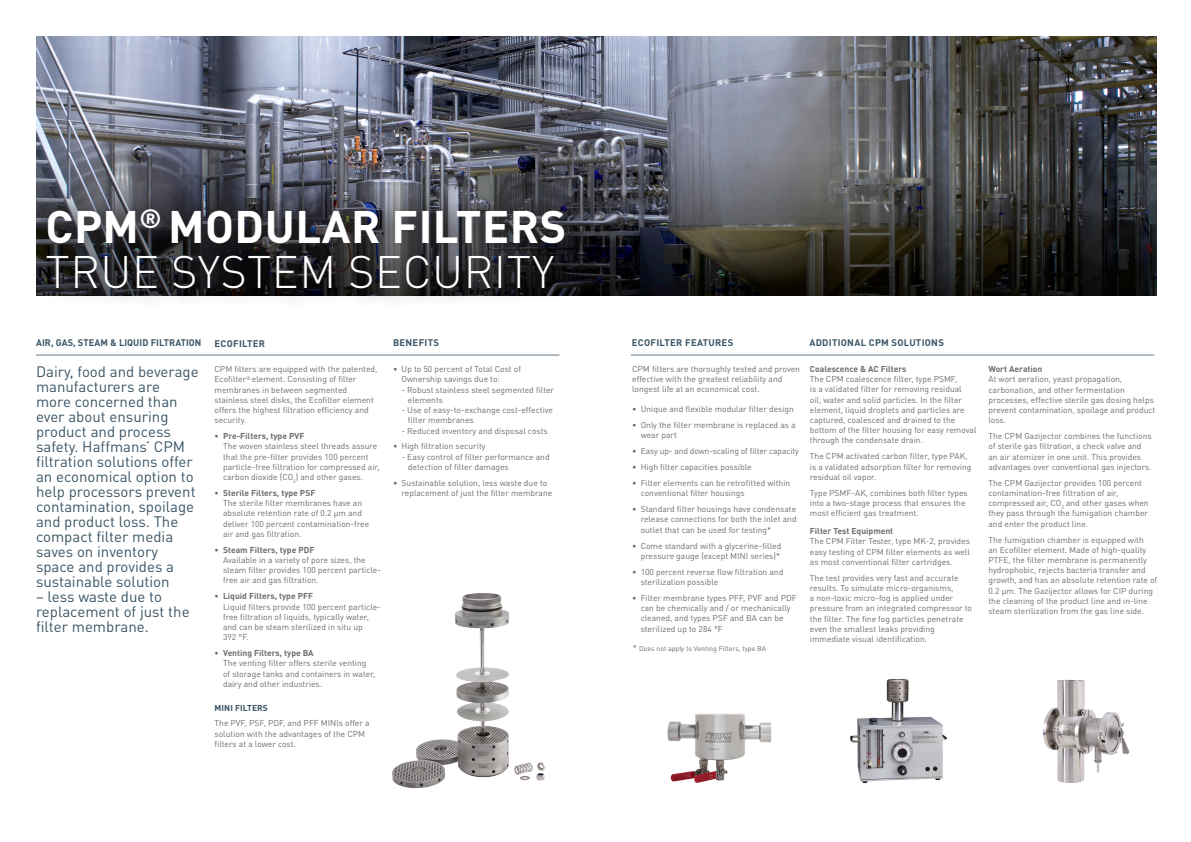
<style>
.page{position:relative;width:1191px;height:842px;background:#fff}
.page>*{position:absolute;margin:0;border:0;box-sizing:border-box;transform-origin:0 0}
.BrandedProductLine_T{font:700 45px "DIN Pro";letter-spacing:.01em;color:#fff}
.BrandedProductLine_T-2{font:300 45px "DIN Pro";letter-spacing:.01em;color:#fff}
.Introduction{font:15px/15px "DIN Pro";color:#3b5566}
.C_SubTitleBodyCopy{font:700 9.5px "DIN Pro";letter-spacing:.03em;color:#3b5566}
.C_SubTitleBodyCopy-2{font:700 9.5px "DIN Pro";letter-spacing:.01em;color:#3b5566}
.C_BodyCopy{font:8.5px/10.2px "DIN Pro";color:#6c6d70}
.C_BodyCopy-2{font:700 8.5px "DIN Pro";letter-spacing:.01em;color:#3b5566}
.C_BodyCopy-3{font:7px "DIN Pro";color:#6c6d70}
.s1{font-weight:700}
.s2{font-size:8.5px}
</style>
<div class="page">
<hr style="left:36px;top:355px;width:523px;height:1px;background:#687a8a">
<img style="left:36px;top:36px;width:1120px;height:259px">
<svg style="left:36px;top:193px;width:552px;height:106px;background:#35353a"></svg>
<img style="left:392px;top:593px;width:154px;height:196px">
<img style="left:667px;top:713px;width:105px;height:70px">
<img style="left:850px;top:679px;width:97px;height:105px">
<img style="left:1043px;top:679px;width:87px;height:104px">
<hr style="left:631px;top:355px;width:523px;height:1px;background:#687a8a">
<p class="BrandedProductLine_T" style="left:46px;top:189px;width:522px">CPM<sup>®</sup> MODULAR FILTERS</p>
<p class="BrandedProductLine_T-2" style="left:46px;top:237px;width:510px">TRUE SYSTEM SECURITY</p>
<p class="C_SubTitleBodyCopy-2" style="left:36px;top:335px;width:167px">AIR, GAS, STEAM &amp; LIQUID FILTRATION</p>
<p class="C_SubTitleBodyCopy" style="left:393px;top:335px;width:48px">BENEFITS</p>
<p class="C_BodyCopy" style="left:214px;top:363px;width:164px">CPM filters are equipped with the patented, Ecofilter<sup>®</sup> element. Consisting of filter membranes in between segmented stainless steel disks, the Ecofilter element offers the highest filtration efficiency and security.</p>
<p class="C_BodyCopy" style="left:223px;top:430px;width:158px;text-indent:-9px"><span class="s1">• Pre-Filters, type PVF<br></span>The woven stainless steel threads assure that the pre-filter provides 100 percent particle-free filtration for compressed air, carbon dioxide (CO<sub>2</sub>) and other gases.</p>
<p class="C_BodyCopy" style="left:223px;top:487px;width:148px;text-indent:-9px"><span class="s1">• Sterile Filters, type PSF<br></span>The sterile filter membranes have an absolute retention rate of 0.2 μm and deliver 100 percent contamination-free air and gas filtration.</p>
<p class="C_BodyCopy" style="left:223px;top:544px;width:159px;text-indent:-9px"><span class="s1">• Steam Filters, type PDF<br></span>Available in a variety of pore sizes, the steam filter provides 100 percent particle&shy;free air and gas filtration.</p>
<p class="C_BodyCopy" style="left:223px;top:590px;width:159px;text-indent:-9px"><span class="s1">• Liquid Filters, type PFF<br></span>Liquid filters provide 100 percent particle&shy;free filtration of liquids, typically water, and can be steam sterilized in situ up<br>392 °F.</p>
<p class="C_BodyCopy" style="left:223px;top:647px;width:154px;text-indent:-9px"><span class="s1">• Venting Filters, type BA<br></span>The venting filter offers sterile venting of storage tanks and containers in water, dairy and other industries.</p>
<p class="C_BodyCopy-2" style="left:215px;top:700px;width:55px">MINI FILTERS</p>
<p class="C_BodyCopy" style="left:214px;top:717px;width:157px">The PVF, PSF, PDF, and PFF MINIs offer a solution with the advantages of the CPM filters at a lower cost.</p>
<p class="C_SubTitleBodyCopy" style="left:215px;top:336px;width:52px">ECOFILTER</p>
<p class="C_BodyCopy" style="left:401px;top:363px;width:121px;text-indent:-9px">• Up to 50 percent of Total Cost of<br>Ownership savings due to:</p>
<p class="C_BodyCopy" style="left:408px;top:384px;width:148px;text-indent:-6px">- Robust stainless steel segmented filter elements</p>
<p class="C_BodyCopy" style="left:408px;top:404px;width:147px;text-indent:-6px">- Use of easy-to-exchange cost-effective filter membranes</p>
<p class="C_BodyCopy" style="left:401px;top:424px;width:148px">- Reduced inventory and disposal costs</p>
<p class="C_BodyCopy" style="left:393px;top:440px;width:94px">• High filtration security</p>
<p class="C_BodyCopy" style="left:408px;top:451px;width:143px;text-indent:-6px">- Easy control of filter performance and detection of filter damages</p>
<p class="C_BodyCopy" style="left:401px;top:477px;width:152px;text-indent:-9px">• Sustainable solution, less waste due to replacement of just the filter membrane</p>
<p class="Introduction" style="left:36px;top:363px;width:164px">Dairy, food and beverage manufacturers are<br>more concerned than ever about ensuring product and process safety. Haffmans’ CPM filtration solutions offer an economical option to help processors prevent contamination, spoilage and product loss. The compact filter media saves on inventory space and provides a sustainable solution</p>
<p class="Introduction" style="left:36px;top:588px;width:155px">– less waste due to replacement of just the filter membrane.</p>
<p class="C_SubTitleBodyCopy" style="left:632px;top:334px;width:103px">ECOFILTER FEATURES</p>
<p class="C_SubTitleBodyCopy" style="left:809px;top:334px;width:136px">ADDITIONAL CPM SOLUTIONS</p>
<p class="C_BodyCopy" style="left:632px;top:363px;width:169px">CPM filters are thoroughly tested and proven effective with the greatest reliability and longest life at an economical cost.</p>
<p class="C_BodyCopy" style="left:632px;top:403px;width:163px">• Unique and flexible modular filter design</p>
<p class="C_BodyCopy" style="left:640px;top:419px;width:156px;text-indent:-9px">• Only the filter membrane is replaced as a wear part</p>
<p class="C_BodyCopy" style="left:632px;top:445px;width:168px">• Easy up- and down-scaling of filter capacity</p>
<p class="C_BodyCopy" style="left:632px;top:461px;width:121px">• High filter capacities possible</p>
<p class="C_BodyCopy" style="left:640px;top:477px;width:151px;text-indent:-9px">• Filter elements can be retrofitted within conventional filter housings</p>
<p class="C_BodyCopy" style="left:640px;top:503px;width:157px;text-align:justify;text-indent:-9px">• Standard filter housings have condensate release connections for both the inlet and outlet that can be used for testing*</p>
<p class="C_BodyCopy" style="left:632px;top:540px;width:151px;text-align:right">• Come standard with a glycerine-filled pressure gauge (except MINI series)*</p>
<p class="C_BodyCopy" style="left:640px;top:566px;width:144px;text-indent:-9px">• 100 percent reverse flow filtration and sterilization possible</p>
<p class="C_BodyCopy" style="left:640px;top:592px;width:157px;text-indent:-9px">• Filter membrane types PFF, PVF and PDF can be chemically and / or mechanically cleaned, and types PSF and BA can be sterilized up to 284 °F</p>
<p class="C_BodyCopy-3" style="left:633px;top:643px;width:135px"><span class="s2">*</span> Does not apply to Venting Filters, type BA</p>
<p class="C_BodyCopy" style="left:810px;top:363px;width:168px"><span class="s1">Coalescence &amp; AC Filters<br></span>The CPM coalescence filter, type PSMF,<br>is a validated filter for removing residual<br>oil, water and solid particles. In the filter element, liquid droplets and particles are captured, coalesced and drained to the bottom of the filter housing for easy removal through the condensate drain.</p>
<p class="C_BodyCopy" style="left:810px;top:450px;width:163px">The CPM activated carbon filter, type PAK, is a validated adsorption filter for removing residual oil vapor.</p>
<p class="C_BodyCopy" style="left:810px;top:487px;width:159px">Type PSMF-AK, combines both filter types into a two-stage process that ensures the most efficient gas treatment.</p>
<p class="C_BodyCopy" style="left:810px;top:525px;width:162px"><span class="s1">Filter Test Equipment<br></span>The CPM Filter Tester, type MK-2, provides easy testing of CPM filter elements as well as most conventional filter cartridges.</p>
<p class="C_BodyCopy" style="left:810px;top:572px;width:164px">The test provides very fast and accurate results. To simulate micro-organisms,<br>a non-toxic micro-fog is applied under pressure from an integrated compressor to the filter. The fine fog particles penetrate even the smallest leaks providing immediate visual identification.</p>
<p class="C_BodyCopy" style="left:988px;top:363px;width:168px"><span class="s1">Wort Aeration<br></span>At wort aeration, yeast propagation, carbonation, and other fermentation processes, effective sterile gas dosing helps prevent contamination, spoilage and product loss.</p>
<p class="C_BodyCopy" style="left:988px;top:430px;width:165px">The CPM Gazijector combines the functions of sterile gas filtration, a check valve and an air atomizer in one unit. This provides advantages over conventional gas injectors.</p>
<p class="C_BodyCopy" style="left:988px;top:477px;width:162px">The CPM Gazijector provides 100 percent contamination-free filtration of air, compressed air, CO<sub>2</sub> and other gases when they pass through the fumigation chamber and enter the product line.</p>
<p class="C_BodyCopy" style="left:988px;top:534px;width:170px">The fumigation chamber is equipped with<br>an Ecofilter element. Made of high-quality PTFE, the filter membrane is permanently hydrophobic, rejects bacteria transfer and growth, and has an absolute retention rate of 0.2 μm. The Gazijector allows for CIP during the cleaning of the product line and in-line steam sterilization from the gas line side.</p>
</div>
